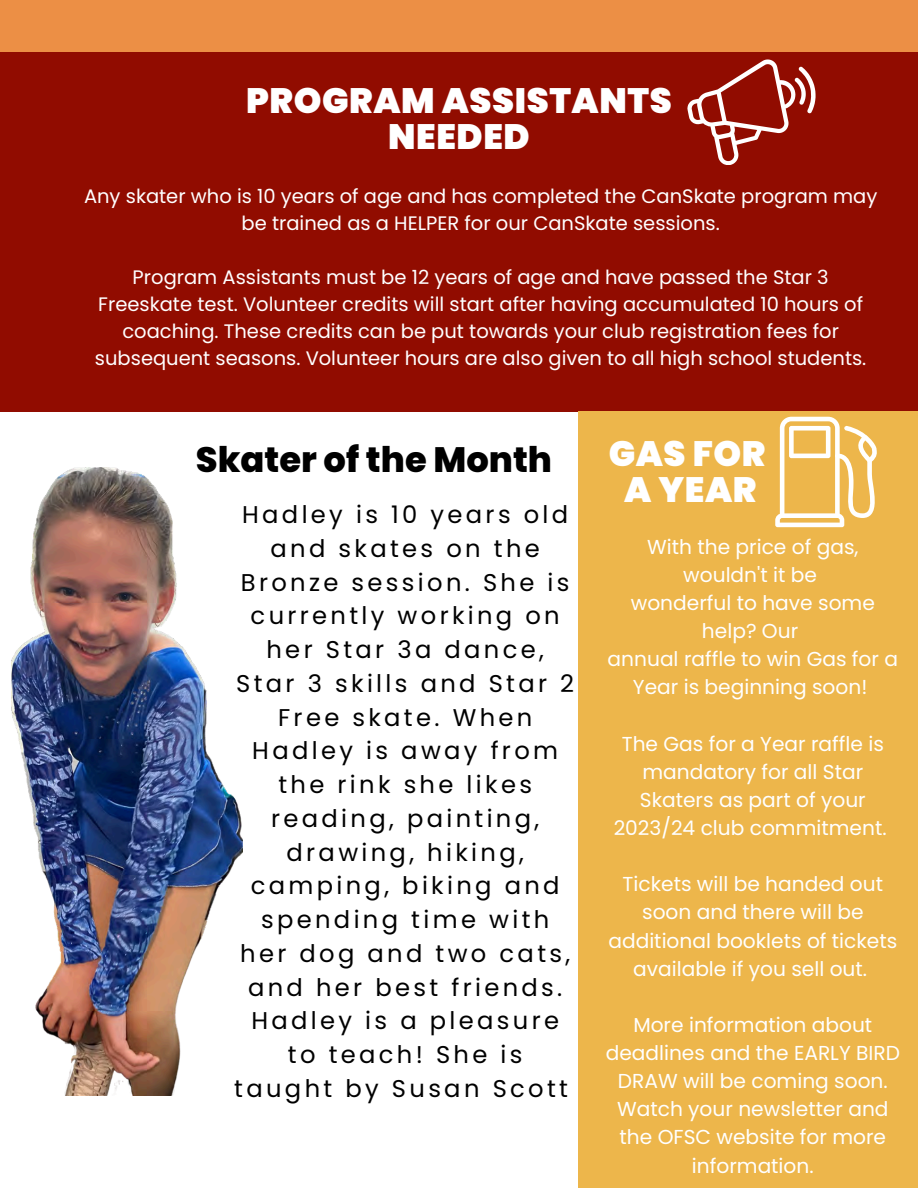
<style>
.page{position:relative;width:918px;height:1188px;background:#fff}
.page>*{position:absolute;margin:0;border:0;box-sizing:border-box;transform-origin:0 0}
.t1{font:900 35.25px/36px "Poppins";letter-spacing:.015em;color:#fff;text-align:center}
.t2{font:800 35.25px "Poppins";color:#000}
.t3{font:24.15px/33.8px "Poppins";letter-spacing:.14em;color:#000;text-align:center}
.t4{font:20.1px/28.2px "Poppins";color:#fff;text-align:center}
.t5{font:19.5px/27px "Poppins";color:#fff;text-align:center}
</style>
<div class="page">
<div style="left:0;top:0;width:918px;height:412px;background:#910c00"></div>
<div style="left:0;top:0;width:918px;height:52px;background:#ec8f45"></div>
<svg style="left:687px;top:59px;width:129px;height:106px"></svg>
<div style="left:578px;top:412px;width:340px;height:776px;background:#edb64b"></div>
<svg style="left:775px;top:417px;width:102px;height:110px"></svg>
<img style="left:11px;top:467px;width:232px;height:629px">
<p class="t1" style="left:246px;top:83px;width:427px">PROGRAM ASSISTANTS<br>NEEDED</p>
<p class="t5" style="left:84px;top:183px;width:795px">Any skater who is 10 years of age and has completed the CanSkate program may be trained as a HELPER for our CanSkate sessions.</p>
<h1 class="t5" style="left:95px;top:264px;width:773px">Program Assistants must be 12 years of age and have passed the Star 3<br>Freeskate test. Volunteer credits will start after having accumulated 10 hours of coaching. These credits can be put towards your club registration fees for subsequent seasons. Volunteer hours are also given to all high school students.</h1>
<p class="t2" style="left:196px;top:435px;width:358px">Skater of the Month</p>
<h2 class="t3" style="left:234px;top:498px;width:341px">Hadley is 10 years old and skates on the<br>Bronze session. She is currently working on her Star 3a dance,<br>Star 3 skills and Star 2<br>Free skate. When<br>Hadley is away from the rink she likes reading, painting, drawing, hiking, camping, biking and spending time with her dog and two cats, and her best friends.<br>Hadley is a pleasure to teach! She is<br>taught by Susan Scott</h2>
<p class="t1" style="left:609px;top:436px;width:158px">GAS FOR<br>A YEAR</p>
<p class="t4" style="left:647px;top:533px;width:213px">With the price of gas, wouldn't it be</p>
<p class="t4" style="left:631px;top:589px;width:246px">wonderful to have some help? Our</p>
<p class="t4" style="left:608px;top:645px;width:292px">annual raffle to win Gas for a<br>Year is beginning soon!</p>
<p class="t4" style="left:614px;top:730px;width:274px">The Gas for a Year raffle is mandatory for all Star<br>Skaters as part of your<br>2023/24 club commitment.</p>
<p class="t4" style="left:608px;top:870px;width:290px">Tickets will be handed out soon and there will be additional booklets of tickets available if you sell out.</p>
<p class="t4" style="left:606px;top:1011px;width:296px">More information about deadlines and the EARLY BIRD<br>DRAW will be coming soon.<br>Watch your newsletter and the OFSC website for more information.</p>
</div>
